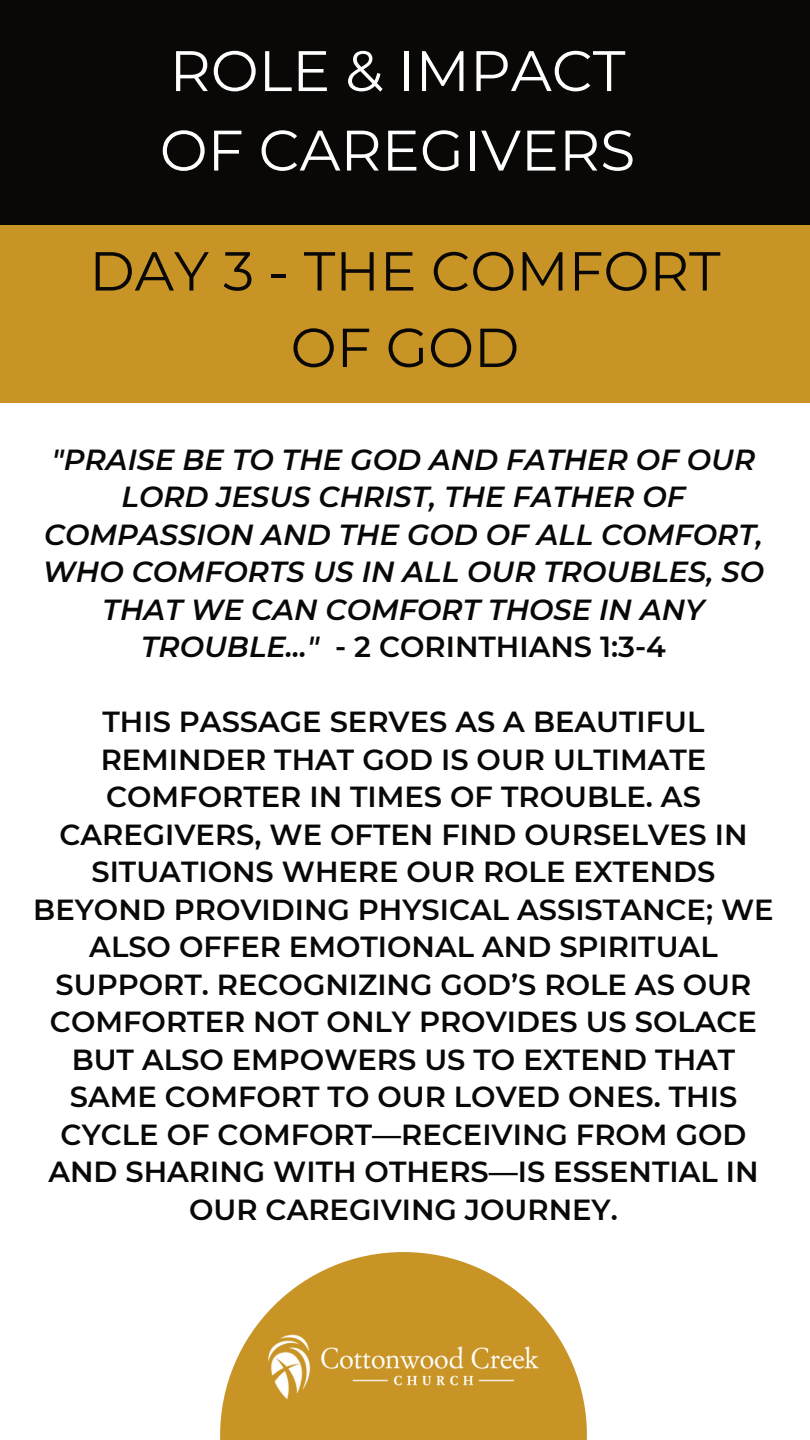
<style>
.page{position:relative;width:810px;height:1440px;background:#fff}
.page>*{position:absolute;margin:0;border:0;box-sizing:border-box;transform-origin:0 0}
.t1{font:57px "Montserrat";color:#fff}
.t2{font:54.8px "Montserrat";color:#090807}
.t3{font:600 29px/37.5px "Montserrat";color:#090807;text-align:center}
.t4{font:italic 600 29px/37.5px "Montserrat";color:#090807;text-align:center}
.s1{font-style:normal}
</style>
<div class="page">
<svg style="left:220px;top:1252px;width:367px;height:188px;fill:#c89425"></svg>
<img style="left:259px;top:1321px;width:289px;height:92px">
<div style="left:0;top:0;width:810px;height:231px;background:#090807"></div>
<div style="left:0;top:225px;width:810px;height:178px;background:#c89425"></div>
<h1 class="t1" style="left:170px;top:36px;width:457px">ROLE &amp; IMPACT</h1>
<p class="t1" style="left:160px;top:115px;width:477px">OF CAREGIVERS</p>
<h1 class="t2" style="left:89px;top:237px;width:633px">DAY 3 - THE COMFORT</h1>
<p class="t2" style="left:291px;top:314px;width:230px">OF GOD</p>
<p class="t4" style="left:43px;top:440px;width:723px">"PRAISE BE TO THE GOD AND FATHER OF OUR LORD JESUS CHRIST, THE FATHER OF COMPASSION AND THE GOD OF ALL COMFORT, WHO COMFORTS US IN ALL OUR TROUBLES, SO THAT WE CAN COMFORT THOSE IN ANY TROUBLE..." <span class="s1">- 2 CORINTHIANS 1:3-4</span></p>
<p class="t3" style="left:33px;top:703px;width:742px">THIS PASSAGE SERVES AS A BEAUTIFUL REMINDER THAT GOD IS OUR ULTIMATE COMFORTER IN TIMES OF TROUBLE. AS CAREGIVERS, WE OFTEN FIND OURSELVES IN SITUATIONS WHERE OUR ROLE EXTENDS BEYOND PROVIDING PHYSICAL ASSISTANCE; WE ALSO OFFER EMOTIONAL AND SPIRITUAL SUPPORT. RECOGNIZING GOD’S ROLE AS OUR COMFORTER NOT ONLY PROVIDES US SOLACE BUT ALSO EMPOWERS US TO EXTEND THAT SAME COMFORT TO OUR LOVED ONES. THIS CYCLE OF COMFORT—RECEIVING FROM GOD AND SHARING WITH OTHERS—IS ESSENTIAL IN OUR CAREGIVING JOURNEY.</p>
</div>
